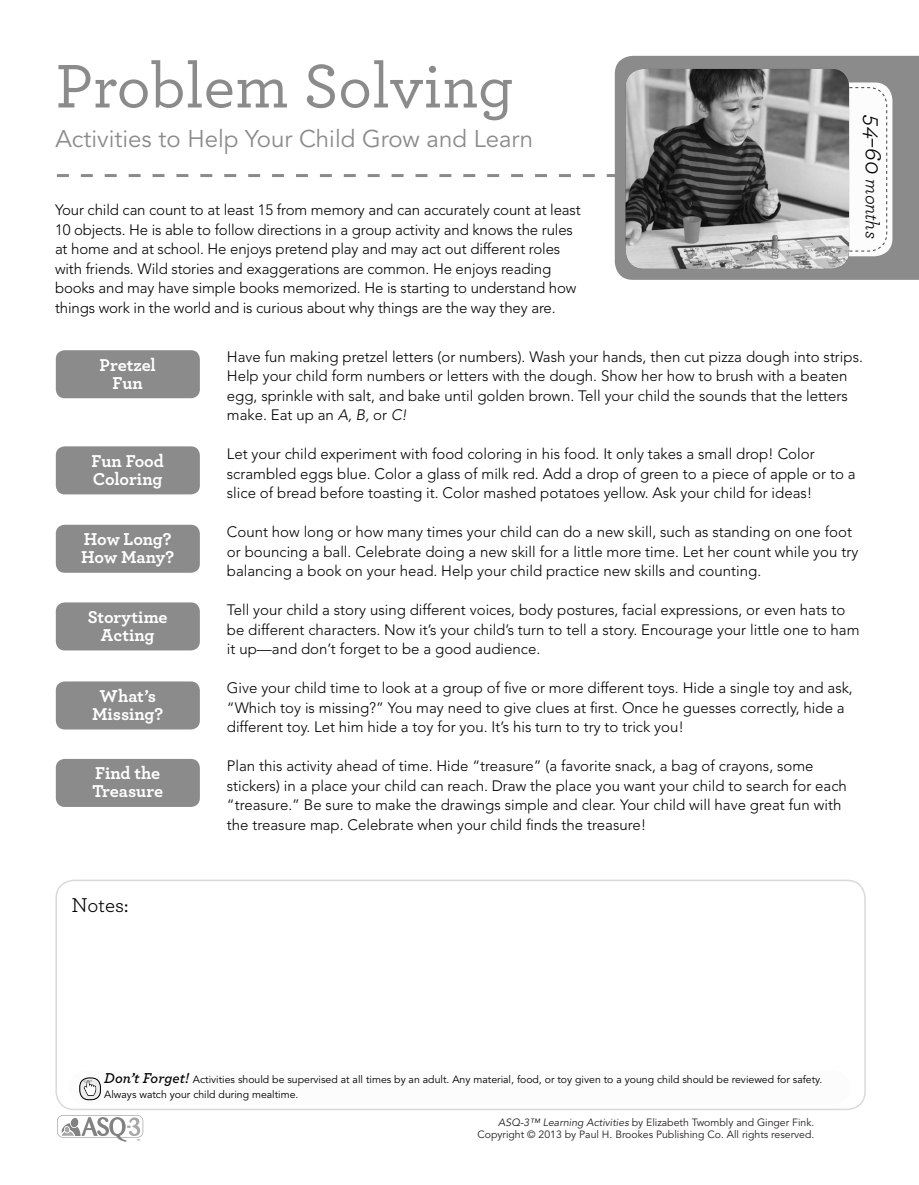
<style>
.page{position:relative;width:919px;height:1185px;background:#fff}
.page>*{position:absolute;margin:0;border:0;box-sizing:border-box;transform-origin:0 0}
.t1{font:500 64.5px "Archer";color:#8b8b8b}
.t2{font:24px "Avenir";color:#8b8b8b}
.t3{font:21px "Archer";color:#000}
.t4{font:italic 19.5px "Archer";letter-spacing:-.01em;color:#000}
.t5{font:700 18px/18px "Archer";letter-spacing:-.005em;color:#fff;text-align:center}
.t6{font:300 15px/19.5px "Avenir";color:#000}
.t7{font:10.5px/15px "Avenir";color:#000}
.t8{font:10.5px/12.9px "Avenir";color:#231f20;text-align:right}
.s1{font-size:24px}
.s2{font-style:italic}
.s3{font-family:"Archer";font-weight:600;font-style:italic;font-size:15px}
</style>
<div class="page">
<svg style="left:57px;top:1115px;width:86px;height:26px"></svg>
<svg style="left:57px;top:174px;width:558px;height:3px"></svg>
<div style="left:615px;top:56px;width:304px;height:224px;background:#8b8b8b"></div>
<div style="left:802px;top:82px;width:90px;height:174px;background:#fcfcfc;border-radius:18px"></div>
<svg style="left:849px;top:87px;width:38px;height:165px"></svg>
<img style="left:625px;top:69px;width:224px;height:200px">
<svg style="left:55px;top:879px;width:810px;height:230px"></svg>
<svg style="left:69px;top:1070px;width:780px;height:34px"></svg>
<div style="left:79px;top:1077px;width:22px;height:22px;border:1px solid #000;border-radius:9px"></div>
<div style="left:56px;top:350px;width:144px;height:48px;background:#8b8b8b;border-radius:9px"></div>
<div style="left:56px;top:446px;width:144px;height:48px;background:#8b8b8b;border-radius:9px"></div>
<div style="left:56px;top:524px;width:144px;height:48px;background:#8b8b8b;border-radius:9px"></div>
<div style="left:56px;top:602px;width:144px;height:48px;background:#8b8b8b;border-radius:9px"></div>
<div style="left:56px;top:681px;width:144px;height:48px;background:#8b8b8b;border-radius:9px"></div>
<div style="left:56px;top:758px;width:144px;height:48px;background:#8b8b8b;border-radius:9px"></div>
<h1 class="t1" style="left:55px;top:40px;width:460px">Problem Solving</h1>
<h2 class="t2" style="left:55px;top:125px;width:479px">Activities to Help Your Child Grow and Learn</h2>
<p class="t6" style="left:55px;top:200px;width:527px">Your child can count to at least 15 from memory and can accurately count at least 10 objects. He is able to follow directions in a group activity and knows the rules at home and at school. He enjoys pretend play and may act out different roles with friends. Wild stories and exaggerations are common. He enjoys reading books and may have simple books memorized. He is starting to understand how things work in the world and is curious about why things are the way they are.</p>
<h3 class="t4" style="left:886px;top:115px;width:125px;rotate:90deg"><span class="s1">54–60</span> months</h3>
<p class="t5" style="left:100px;top:354px;width:58px">Pretzel<br>Fun</p>
<p class="t5" style="left:91px;top:450px;width:74px;text-align:left">Fun Food<br>Coloring</p>
<p class="t5" style="left:81px;top:529px;width:95px;text-align:left">How Long?<br>How Many?</p>
<p class="t5" style="left:88px;top:606px;width:81px">Storytime<br>Acting</p>
<p class="t5" style="left:92px;top:685px;width:73px">What’s<br>Missing?</p>
<p class="t5" style="left:92px;top:763px;width:72px;text-align:left">Find the<br>Treasure</p>
<h3 class="t3" style="left:72px;top:890px;width:58px">Notes:</h3>
<p class="t6" style="left:227px;top:346px;width:637px">Have fun making pretzel letters (or numbers). Wash your hands, then cut pizza dough into strips.<br>Help your child form numbers or letters with the dough. Show her how to brush with a beaten egg, sprinkle with salt, and bake until golden brown. Tell your child the sounds that the letters make. Eat up an <span class="s2">A, B,</span> or <span class="s2">C!</span></p>
<p class="t6" style="left:227px;top:444px;width:630px">Let your child experiment with food coloring in his food. It only takes a small drop! Color scrambled eggs blue. Color a glass of milk red. Add a drop of green to a piece of apple or to a slice of bread before toasting it. Color mashed potatoes yellow. Ask your child for ideas!</p>
<p class="t6" style="left:227px;top:522px;width:633px">Count how long or how many times your child can do a new skill, such as standing on one foot or bouncing a ball. Celebrate doing a new skill for a little more time. Let her count while you try balancing a book on your head. Help your child practice new skills and counting.</p>
<p class="t6" style="left:227px;top:600px;width:634px">Tell your child a story using different voices, body postures, facial expressions, or even hats to be different characters. Now it’s your child’s turn to tell a story. Encourage your little one to ham it up—and don’t forget to be a good audience.</p>
<p class="t6" style="left:227px;top:678px;width:627px">Give your child time to look at a group of five or more different toys. Hide a single toy and ask, “Which toy is missing?” You may need to give clues at first. Once he guesses correctly, hide a different toy. Let him hide a toy for you. It’s his turn to try to trick you!</p>
<p class="t6" style="left:227px;top:756px;width:621px">Plan this activity ahead of time. Hide “treasure” (a favorite snack, a bag of crayons, some stickers) in a place your child can reach. Draw the place you want your child to search for each “treasure.” Be sure to make the drawings simple and clear. Your child will have great fun with the treasure map. Celebrate when your child finds the treasure!</p>
<p class="t7" style="left:104px;top:1072px;width:719px"><span class="s3">Don’t Forget!</span> Activities should be supervised at all times by an adult. Any material, food, or toy given to a young child should be reviewed for safety.<br>Always watch your child during mealtime.</p>
<p class="t8" style="left:477px;top:1115px;width:338px"><span class="s2">ASQ-3™ Learning Activities</span> by Elizabeth Twombly and Ginger Fink.<br>Copyright © 2013 by Paul H. Brookes Publishing Co. All rights reserved.</p>
</div>
